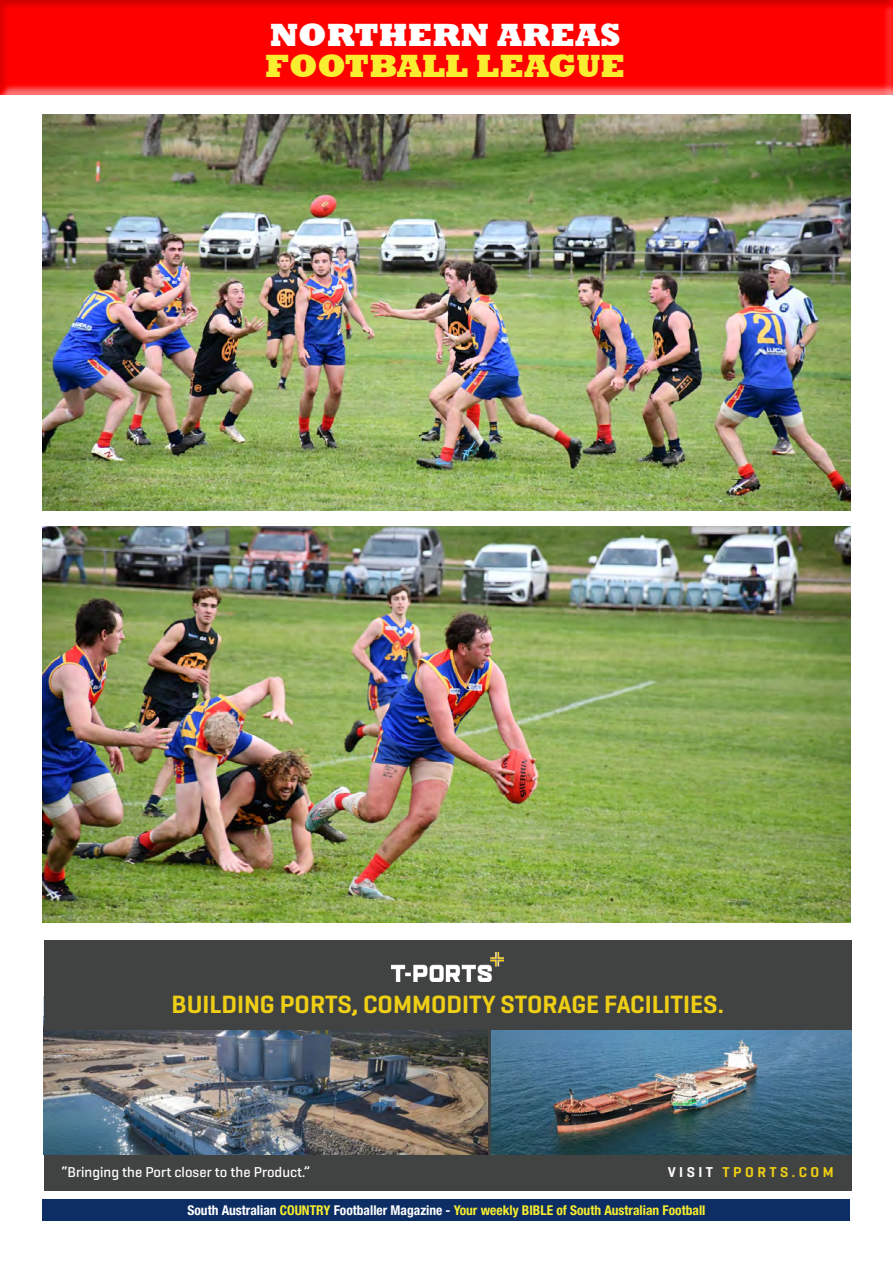
<style>
.page{position:relative;width:893px;height:1263px;background:#fff}
.page>*{position:absolute;margin:0;border:0;box-sizing:border-box;transform-origin:0 0}
.t1{font:800 33px/31.5px "Rockwell";color:#f8ee2f}
.t2{font:600 25.5px "Geogrotesque Cyr";color:#efcf15}
.t3{font:500 14.55px "Geogrotesque Cyr";color:#fff}
.t4{font:600 14.55px "Geogrotesque Cyr";letter-spacing:.24em;color:#efcf15}
.t5{font:700 condensed 13.5px "Helvetica Neue LT Std";color:#f8ee2f}
.s1{color:#fff}
</style>
<div class="page">
<img style="left:43px;top:115px;width:807px;height:396px">
<img style="left:43px;top:527px;width:807px;height:396px">
<div style="left:0;top:0;width:893px;height:95px;background:#231f20;opacity:.6"></div>
<div style="left:44px;top:940px;width:807px;height:251px;background:#414242"></div>
<img style="left:492px;top:1030px;width:359px;height:124px">
<img style="left:44px;top:1030px;width:444px;height:124px">
<img style="left:392px;top:952px;width:111px;height:29px">
<div style="left:43px;top:1199px;width:807px;height:21px;background:#0d2e64"></div>
<p class="t1" style="left:266px;top:19px;width:361px"><span class="s1">NORTHERN AREAS<br></span>FOOTBALL LEAGUE</p>
<p class="t2" style="left:172px;top:988px;width:554px">BUILDING PORTS, COMMODITY STORAGE FACILITIES.</p>
<p class="t3" style="left:61px;top:1163px;width:250px">“Bringing the Port closer to the Product.”</p>
<p class="t4" style="left:668px;top:1163px;width:167px"><span class="s1">VISIT</span> TPORTS.COM</p>
<p class="t5" style="left:187px;top:1202px;width:519px"><span class="s1">South Australian</span> COUNTRY <span class="s1">Footballer Magazine -</span> Your weekly BIBLE of South Australian Football</p>
</div>
